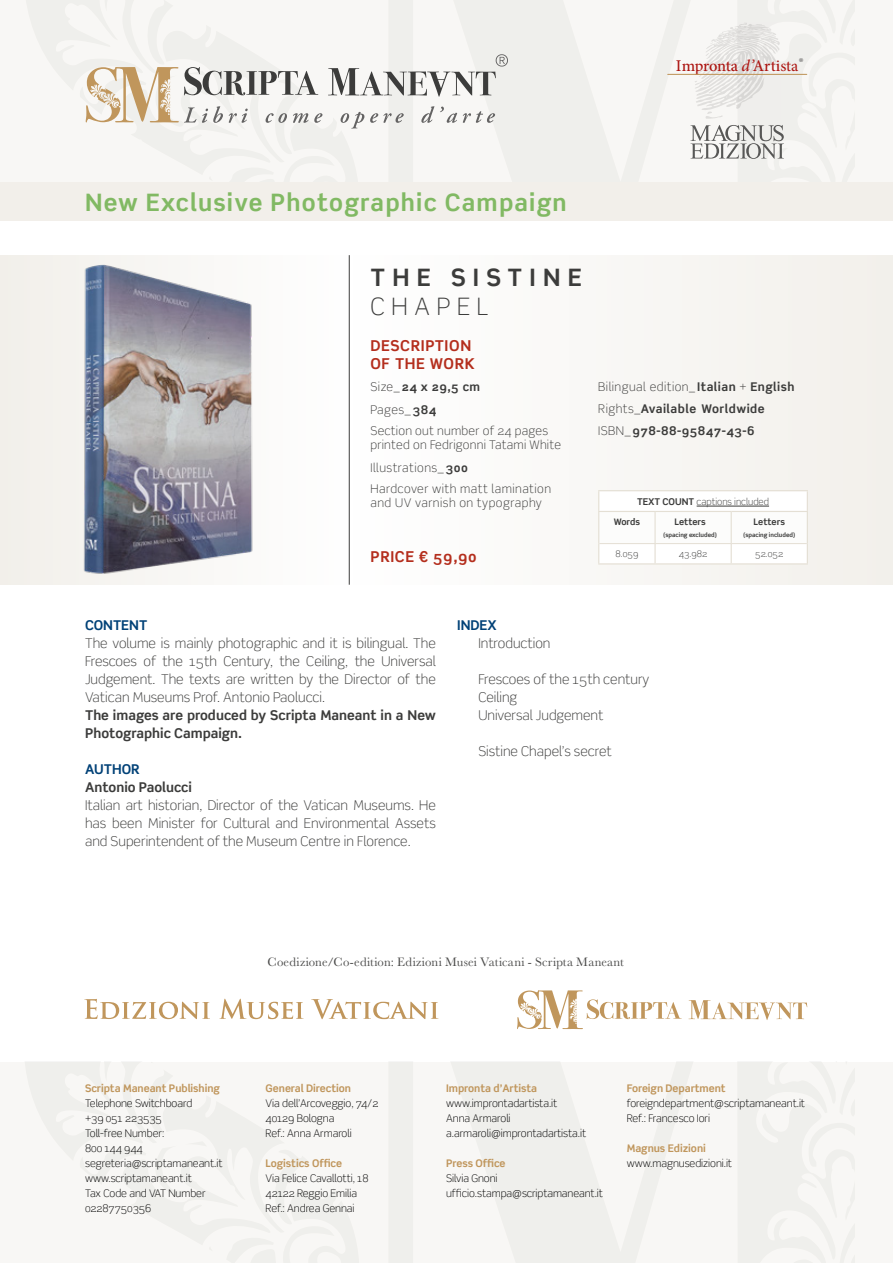
<style>
.page{position:relative;width:893px;height:1263px;background:#fff}
.page>*{position:absolute;margin:0;border:0;box-sizing:border-box;transform-origin:0 0}
.t1{font:700 24px "Scene";letter-spacing:.05em;color:#81b963}
.t2{font:700 24px "Scene";letter-spacing:.3em;color:#3c3c3b}
.t3{font:300 24px "Scene";letter-spacing:.28em;color:#3c3c3b}
.t4{font:500 16.5px "Minion Pro";letter-spacing:-.01em;color:#ac1410}
.t5{font:700 15px/18px "Scene";letter-spacing:.04em;color:#b42e1d}
.t6{font:300 13.5px/18px "Scene";color:#3c3c3b;text-align:justify}
.t7{font:700 13.5px/18px "Scene";color:#3c3c3b}
.t8{font:700 13.5px "Scene";color:#004177}
.t9{font:12.75px "Baskerville";letter-spacing:.015em;color:#4a4a49}
.t10{font:700 12px/22.5px "Scene";letter-spacing:.04em;color:#3c3c3b}
.t11{font:300 12px/20.9px "Scene";letter-spacing:.04em;color:#3c3c3b}
.t12{font:300 12px/14.4px "Scene";letter-spacing:.02em;color:#3c3c3b}
.t13{font:300 10.5px/15px "Scene";letter-spacing:-.005em;color:#000}
.t14{font:700 10.5px "Scene";letter-spacing:-.005em;color:#c0965c}
.t15{font:300 9.3px "Scene";color:#3c3c3b}
.t16{font:700 9px "Scene";color:#3c3c3b}
.t17{font:300 9px "Scene";color:#3c3c3b}
.t18{font:700 6px "Scene";color:#3c3c3b}
.s1{font-style:italic}
.s2{font-weight:400}
.s3{font-weight:400;font-size:15px;color:#646363}
.s4{font-weight:300}
.s5{font-weight:700}
</style>
<div class="page">
<svg style="left:360px;top:0;width:533px;height:183px;fill:#f8f7f5"></svg>
<svg style="left:12px;top:0;width:348px;height:183px;fill:#f8f7f5"></svg>
<div style="left:0;top:183px;width:893px;height:38px;background:#f2efea"></div>
<svg style="left:388px;top:1062px;width:468px;height:201px;fill:#f8f7f5"></svg>
<svg style="left:24px;top:1062px;width:336px;height:201px;fill:#f8f7f5"></svg>
<svg style="left:86px;top:54px;width:422px;height:75px"></svg>
<svg style="left:694px;top:23px;width:87px;height:96px"></svg>
<hr style="left:668px;top:74px;width:139px;height:1px;background:#c0965c">
<svg style="left:690px;top:125px;width:94px;height:34px"></svg>
<div style="left:350px;top:255px;width:543px;height:330px;background:#f9f8f5"></div>
<img style="left:0;top:255px;width:353px;height:330px">
<svg style="left:517px;top:990px;width:165px;height:39px"></svg>
<svg style="left:688px;top:1000px;width:119px;height:20px"></svg>
<svg style="left:84px;top:999px;width:354px;height:20px"></svg>
<hr style="left:598px;top:490px;width:57px;height:1px;background:#e4dfd4">
<svg style="left:598px;top:491px;width:210px;height:73px"></svg>
<hr style="left:655px;top:490px;width:76px;height:1px;background:#e4dfd4">
<hr style="left:731px;top:490px;width:77px;height:1px;background:#e4dfd4">
<hr style="left:598px;top:511px;width:57px;height:1px;background:#e4dfd4">
<hr style="left:655px;top:511px;width:76px;height:1px;background:#e4dfd4">
<hr style="left:731px;top:511px;width:77px;height:1px;background:#e4dfd4">
<hr style="left:654px;top:512px;width:2px;height:31px;background:#e4dfd4">
<hr style="left:731px;top:512px;width:1px;height:31px;background:#e4dfd4">
<hr style="left:697px;top:506px;width:72px;height:1px;background:#3c3c3b">
<h2 class="t4" style="left:676px;top:54px;width:129px">Impronta <span class="s1">d’</span>Arti<span class="s2">sta</span><span class="s3">®</span></h2>
<h1 class="t1" style="left:85px;top:187px;width:483px">New Exclusive Photographic Campaign</h1>
<h1 class="t2" style="left:370px;top:262px;width:213px">THE SISTINE</h1>
<h1 class="t3" style="left:370px;top:292px;width:120px">CHAPEL</h1>
<h3 class="t5" style="left:370px;top:336px;width:106px">DESCRIPTION<br>OF THE WORK</h3>
<p class="t10" style="left:370px;top:376px;width:111px"><span class="s4">Size_</span> 24 x 29,5 cm<br><span class="s4">Pages_</span> 384</p>
<p class="t12" style="left:370px;top:423px;width:192px">Section out number of 24 pages printed on Fedrigonni Tatami White</p>
<p class="t11" style="left:370px;top:457px;width:182px">Illustrations_ <span class="s5">300<br></span>Hardcover with matt lamination</p>
<p class="t11" style="left:370px;top:492px;width:173px">and UV varnish on typography</p>
<h3 class="t5" style="left:370px;top:548px;width:108px">PRICE € 59,90</h3>
<p class="t10" style="left:598px;top:375px;width:198px"><span class="s4">Bilingual edition_</span> Italian <span class="s4">+</span> English<br><span class="s4">Rights_</span>Available Worldwide</p>
<p class="t10" style="left:598px;top:419px;width:158px"><span class="s4">ISBN_</span> 978-88-95847-43-6</p>
<p class="t15" style="left:637px;top:496px;width:134px"><span class="s5">TEXT COUNT</span> captions included</p>
<p class="t16" style="left:614px;top:516px;width:28px">Words</p>
<p class="t16" style="left:674px;top:516px;width:33px">Letters</p>
<p class="t18" style="left:663px;top:531px;width:55px">(spacing excluded)</p>
<p class="t16" style="left:754px;top:516px;width:33px">Letters</p>
<p class="t18" style="left:743px;top:531px;width:54px">(spacing included)</p>
<p class="t17" style="left:615px;top:549px;width:24px">8.059</p>
<p class="t17" style="left:679px;top:549px;width:30px">43.982</p>
<p class="t17" style="left:755px;top:549px;width:29px">52.052</p>
<p class="t8" style="left:85px;top:617px;width:64px">CONTENT</p>
<p class="t6" style="left:85px;top:634px;width:352px">The volume is mainly photographic and it is bilingual. The Frescoes of the 15th Century, the Ceiling, the Universal Judgement. The texts are written by the Director of the Vatican Museums Prof. Antonio Paolucci.</p>
<p class="t7" style="left:85px;top:706px;width:352px">The images are produced by Scripta Maneant in a New<br>Photographic Campaign.</p>
<p class="t8" style="left:85px;top:761px;width:56px">AUTHOR</p>
<p class="t7" style="left:85px;top:778px;width:108px">Antonio Paolucci</p>
<p class="t6" style="left:85px;top:796px;width:352px">Italian art historian, Director of the Vatican Museums. He has been Minister for Cultural and Environmental Assets and Superintendent of the Museum Centre in Florence.</p>
<p class="t8" style="left:457px;top:617px;width:41px">INDEX</p>
<p class="t6" style="left:478px;top:634px;width:74px">Introduction</p>
<p class="t6" style="left:478px;top:670px;width:173px;text-align:left">Frescoes of the 15th century<br>Ceiling<br>Universal Judgement</p>
<p class="t6" style="left:478px;top:742px;width:135px">Sistine Chapel’s secret</p>
<p class="t9" style="left:268px;top:954px;width:358px">Coedizione/Co-edition: Edizioni Musei Vaticani - Scripta Maneant</p>
<p class="t14" style="left:85px;top:1081px;width:136px">Scripta Maneant Publishing</p>
<p class="t13" style="left:85px;top:1095px;width:139px">Telephone Switchboard<br>+39 051 223535<br>Toll-free Number:<br>800 144 944 segreteria@scriptamaneant.it www.scriptamaneant.it<br>Tax Code and VAT Number<br>02287750356</p>
<p class="t14" style="left:266px;top:1081px;width:87px">General Direction</p>
<p class="t13" style="left:266px;top:1095px;width:114px">Via dell’Arcoveggio, 74/2<br>40129 Bologna<br>Ref.: Anna Armaroli</p>
<p class="t14" style="left:266px;top:1156px;width:78px">Logistics Office</p>
<p class="t13" style="left:266px;top:1170px;width:104px">Via Felice Cavallotti, 18<br>42122 Reggio Emilia<br>Ref.: Andrea Gennai</p>
<p class="t14" style="left:446px;top:1081px;width:92px">Impronta d’Artista</p>
<p class="t13" style="left:446px;top:1095px;width:142px">www.improntadartista.it<br>Anna Armaroli a.armaroli@improntadartista.it</p>
<p class="t14" style="left:446px;top:1156px;width:61px">Press Office</p>
<p class="t13" style="left:446px;top:1171px;width:158px">Silvia Gnoni ufficio.stampa@scriptamaneant.it</p>
<p class="t14" style="left:627px;top:1081px;width:100px">Foreign Department</p>
<p class="t13" style="left:627px;top:1096px;width:180px">foreigndepartment@scriptamaneant.it<br>Ref.: Francesco Iori</p>
<p class="t14" style="left:627px;top:1141px;width:81px">Magnus Edizioni</p>
<p class="t13" style="left:627px;top:1156px;width:107px">www.magnusedizioni.it</p>
</div>
